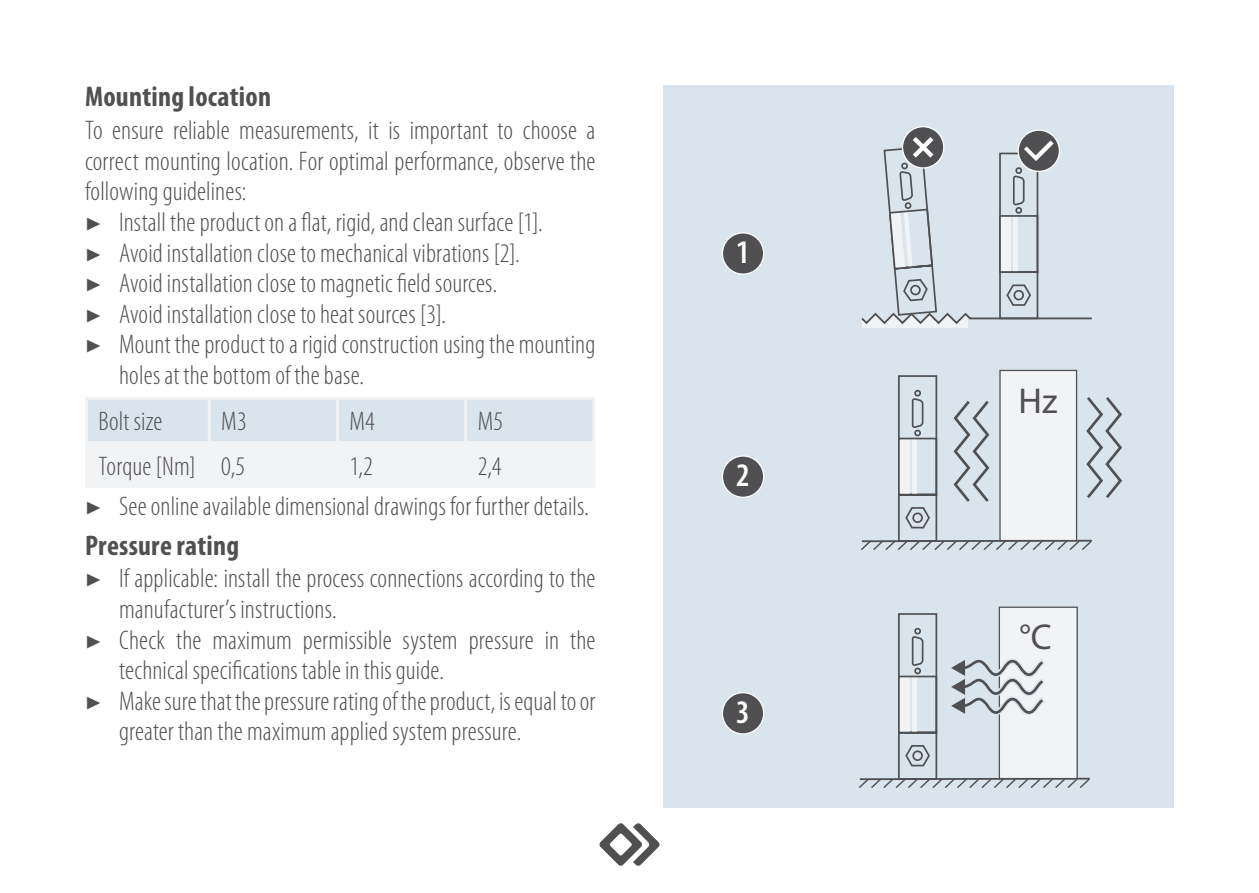
<style>
.page{position:relative;width:1259px;height:893px;background:#fff}
.page>*{position:absolute;margin:0;border:0;box-sizing:border-box;transform-origin:0 0}
.t1{font:36px "Myriad Pro";color:#505052}
.t2{font:600 condensed 33px "Myriad Pro";color:#fff}
.t3{font:700 condensed 28.5px "Myriad Pro";letter-spacing:.01em;color:#505052}
.t4{font:300 condensed 27px/39.9px "Myriad Pro";letter-spacing:.005em;color:#505052}
.s1{font-family:"Minion Pro";font-weight:400;font-stretch:normal}
</style>
<div class="page">
<svg style="left:599px;top:823px;width:60px;height:43px"></svg>
<div style="left:663px;top:85px;width:511px;height:723px;background:#dae4ec"></div>
<svg style="left:902px;top:126px;width:42px;height:43px"></svg>
<div style="left:903px;top:127px;width:40px;height:40px;background:#505052;border-radius:50%"></div>
<svg style="left:1017px;top:130px;width:43px;height:42px"></svg>
<div style="left:1018px;top:131px;width:40px;height:40px;background:#505052;border-radius:50%"></div>
<svg style="left:859px;top:134px;width:263px;height:654px"></svg>
<svg style="left:722px;top:232px;width:42px;height:43px"></svg>
<div style="left:723px;top:233px;width:40px;height:40px;background:#505052;border-radius:50%"></div>
<svg style="left:722px;top:455px;width:42px;height:43px"></svg>
<div style="left:723px;top:457px;width:40px;height:40px;background:#505052;border-radius:50%"></div>
<svg style="left:722px;top:692px;width:42px;height:42px"></svg>
<div style="left:723px;top:693px;width:40px;height:40px;background:#505052;border-radius:50%"></div>
<svg style="left:88px;top:400px;width:504px;height:85px"></svg>
<hr style="left:208px;top:400px;width:3px;height:41px;background:#f2f3f4">
<hr style="left:336px;top:400px;width:3px;height:41px;background:#f2f3f4">
<hr style="left:208px;top:444px;width:3px;height:41px;background:#f2f3f4">
<hr style="left:336px;top:444px;width:3px;height:41px;background:#f2f3f4">
<hr style="left:85px;top:397px;width:124px;height:3px;background:#f2f3f4">
<hr style="left:85px;top:400px;width:3px;height:41px;background:#f2f3f4">
<hr style="left:209px;top:397px;width:128px;height:3px;background:#f2f3f4">
<hr style="left:337px;top:397px;width:129px;height:3px;background:#f2f3f4">
<hr style="left:466px;top:397px;width:129px;height:3px;background:#f2f3f4">
<hr style="left:85px;top:444px;width:3px;height:41px;background:#f2f3f4">
<hr style="left:85px;top:485px;width:124px;height:3px;background:#f2f3f4">
<hr style="left:209px;top:485px;width:128px;height:3px;background:#f2f3f4">
<hr style="left:337px;top:485px;width:129px;height:3px;background:#f2f3f4">
<hr style="left:466px;top:485px;width:129px;height:3px;background:#f2f3f4">
<hr style="left:464px;top:444px;width:3px;height:41px;background:#f2f3f4">
<hr style="left:592px;top:444px;width:3px;height:41px;background:#f2f3f4">
<hr style="left:464px;top:400px;width:3px;height:41px;background:#f2f3f4">
<hr style="left:592px;top:400px;width:3px;height:41px;background:#f2f3f4">
<hr style="left:85px;top:441px;width:124px;height:3px;background:#f2f3f4">
<hr style="left:209px;top:441px;width:128px;height:3px;background:#f2f3f4">
<hr style="left:337px;top:441px;width:129px;height:3px;background:#f2f3f4">
<hr style="left:466px;top:441px;width:129px;height:3px;background:#f2f3f4">
<p class="t3" style="left:85px;top:79px;width:187px">Mounting location</p>
<p class="t4" style="left:85px;top:111px;width:512px">To ensure reliable measurements, it is important to choose a</p>
<p class="t4" style="left:85px;top:142px;width:512px">correct mounting location. For optimal performance, observe the</p>
<p class="t4" style="left:85px;top:172px;width:163px">following guidelines:</p>
<p class="t4" style="left:85px;top:203px;width:459px"><span class="s1">▶</span> Install the product on a flat, rigid, and clean surface [1].</p>
<p class="t4" style="left:85px;top:233px;width:436px"><span class="s1">▶</span> Avoid installation close to mechanical vibrations [2].</p>
<p class="t4" style="left:85px;top:264px;width:414px"><span class="s1">▶</span> Avoid installation close to magnetic field sources.</p>
<p class="t4" style="left:85px;top:294px;width:362px"><span class="s1">▶</span> Avoid installation close to heat sources [3].</p>
<p class="t4" style="left:85px;top:325px;width:512px"><span class="s1">▶</span> Mount the product to a rigid construction using the mounting</p>
<p class="t4" style="left:119px;top:356px;width:247px">holes at the bottom of the base.</p>
<p class="t4" style="left:99px;top:402px;width:65px">Bolt size</p>
<p class="t4" style="left:221px;top:402px;width:27px">M3</p>
<p class="t4" style="left:349px;top:402px;width:27px">M4</p>
<p class="t4" style="left:478px;top:402px;width:27px">M5</p>
<p class="t4" style="left:99px;top:446px;width:148px">Torque [Nm] 0,5</p>
<p class="t4" style="left:349px;top:446px;width:25px">1,2</p>
<p class="t4" style="left:85px;top:446px;width:505px;text-indent:393px">2,4<br><span class="s1">▶</span> See online available dimensional drawings for further details.</p>
<p class="t3" style="left:85px;top:527px;width:156px">Pressure rating</p>
<p class="t4" style="left:85px;top:559px;width:512px"><span class="s1">▶</span> If applicable: install the process connections according to the</p>
<p class="t4" style="left:119px;top:590px;width:219px">manufacturer’s instructions.</p>
<p class="t4" style="left:85px;top:620px;width:512px"><span class="s1">▶</span> Check the maximum permissible system pressure in the</p>
<p class="t4" style="left:119px;top:651px;width:326px">technical specifications table in this guide.</p>
<p class="t4" style="left:85px;top:681px;width:512px"><span class="s1">▶</span> Make sure that the pressure rating of the product, is equal to or</p>
<p class="t4" style="left:119px;top:712px;width:404px">greater than the maximum applied system pressure.</p>
<p class="t2" style="left:736px;top:234px;width:15px">1</p>
<p class="t2" style="left:736px;top:457px;width:15px">2</p>
<p class="t2" style="left:736px;top:694px;width:15px">3</p>
<h1 class="t1" style="left:1018px;top:379px;width:41px">Hz</h1>
<h1 class="t1" style="left:1019px;top:615px;width:34px">°C</h1>
</div>
